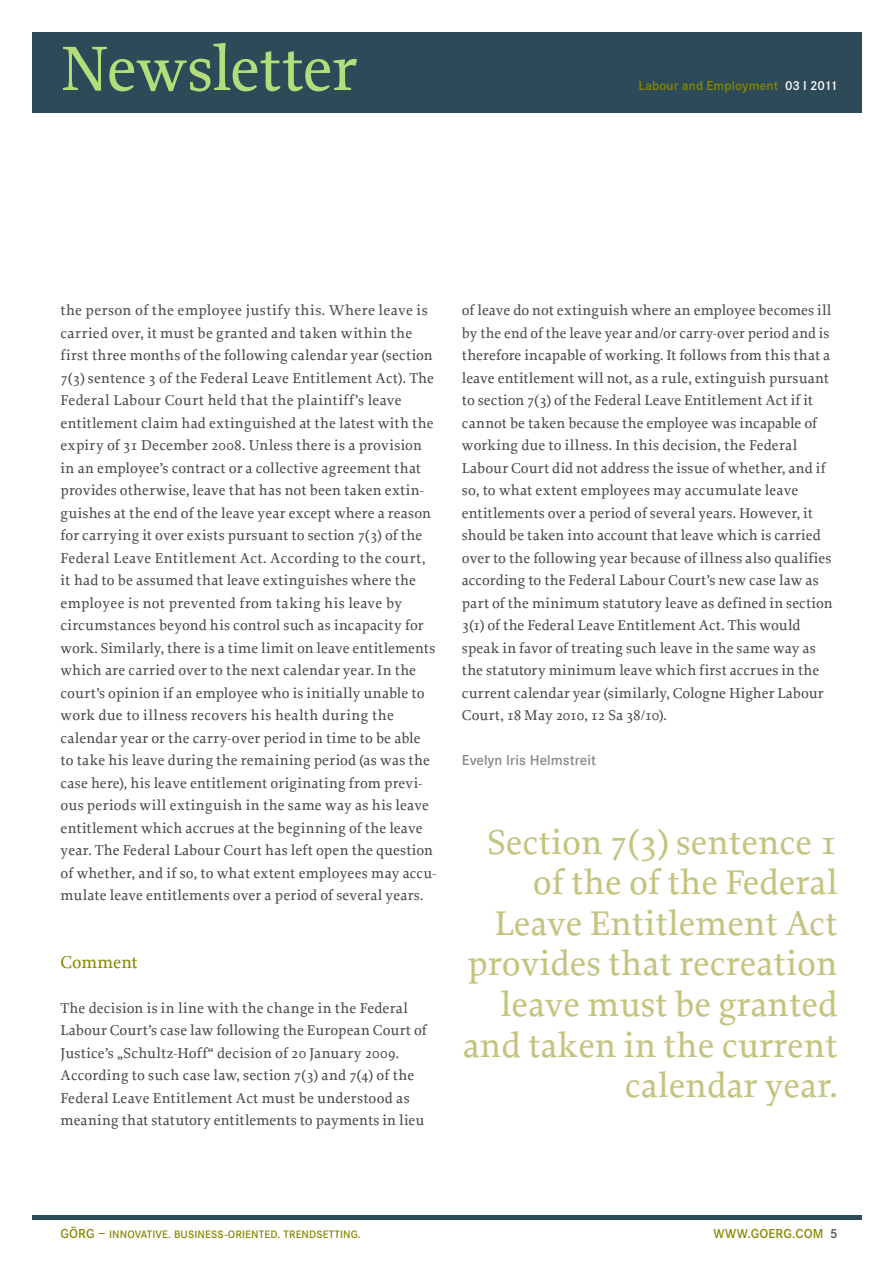
<style>
.page{position:relative;width:893px;height:1263px;background:#fff}
.page>*{position:absolute;margin:0;border:0;box-sizing:border-box;transform-origin:0 0}
.t1{font:500 66px "Proforma";letter-spacing:-.015em;color:#b2dd7a}
.t2{font:500 36px/40.5px "Proforma";color:#c4c47f;text-align:right}
.t3{font:500 18px "Proforma";letter-spacing:-.005em;color:#880}
.t4{font:500 15px/22.5px "Proforma";letter-spacing:.015em;color:#4b4b4b}
.t5{font:600 15px "Corporate S";color:#898989}
.t6{font:600 13.5px "Corporate S";letter-spacing:.005em;color:#880}
.t7{font:600 11.25px "Corporate S";letter-spacing:.01em;color:#880}
.s1{color:#fff}
.s2{font-size:13.5px}
.s3{color:#4b4b4b}
</style>
<div class="page">
<div style="left:32px;top:32px;width:829px;height:80px;background:#2c4a58"></div>
<div style="left:32px;top:1215px;width:829px;height:5px;background:#2c4a58"></div>
<h1 class="t1" style="left:61px;top:28px;width:298px">Newsletter</h1>
<p class="t6" style="left:638px;top:78px;width:201px">LABOUR AND EMPLOYMENT <span class="s1">03 I 2011</span></p>
<p class="t4" style="left:61px;top:299px;width:376px">the person of the employee justify this. Where leave is carried over, it must be granted and taken within the first three months of the following calendar year (section 7(3) sentence 3 of the Federal Leave Entitlement Act). The Federal Labour Court held that the plaintiff’s leave entitlement claim had extinguished at the latest with the expiry of 31 December 2008. Unless there is a provision in an employee’s contract or a collective agreement that provides otherwise, leave that has not been taken extin&shy;guishes at the end of the leave year except where a reason for carrying it over exists pursuant to section 7(3) of the Federal Leave Entitlement Act. According to the court, it had to be assumed that leave extinguishes where the employee is not prevented from taking his leave by circumstances beyond his control such as incapacity for work. Similarly, there is a time limit on leave entitlements which are carried over to the next calendar year. In the court’s opinion if an employee who is initially unable to work due to illness recovers his health during the calendar year or the carry-over period in time to be able to take his leave during the remaining period (as was the case here), his leave entitlement originating from previ&shy;ous periods will extinguish in the same way as his leave entitlement which accrues at the beginning of the leave year. The Federal Labour Court has left open the question of whether, and if so, to what extent employees may accu&shy;mulate leave entitlements over a period of several years.</p>
<p class="t3" style="left:61px;top:951px;width:79px">Comment</p>
<p class="t4" style="left:61px;top:996px;width:368px">The decision is in line with the change in the Federal Labour Court’s case law following the European Court of Justice’s „Schultz-Hoff“ decision of 20 January 2009.<br>According to such case law, section 7(3) and 7(4) of the Federal Leave Entitlement Act must be understood as meaning that statutory entitlements to payments in lieu</p>
<p class="t4" style="left:462px;top:299px;width:372px">of leave do not extinguish where an employee becomes ill by the end of the leave year and/or carry-over period and is therefore incapable of working. It follows from this that a leave entitlement will not, as a rule, extinguish pursuant to section 7(3) of the Federal Leave Entitlement Act if it cannot be taken because the employee was incapable of working due to illness. In this decision, the Federal Labour Court did not address the issue of whether, and if so, to what extent employees may accumulate leave entitlements over a period of several years. However, it should be taken into account that leave which is carried over to the following year because of illness also qualifies according to the Federal Labour Court’s new case law as part of the minimum statutory leave as defined in section 3(1) of the Federal Leave Entitlement Act. This would speak in favor of treating such leave in the same way as the statutory minimum leave which first accrues in the current calendar year (similarly, Cologne Higher Labour Court, 18 May 2010, 12 Sa 38/10).</p>
<p class="t5" style="left:462px;top:752px;width:136px">EVELYN IRIS HELMSTREIT</p>
<h2 class="t2" style="left:463px;top:822px;width:376px">Section 7(3) sentence 1 of the of the Federal<br>Leave Entitlement Act provides that recreation leave must be granted and taken in the current calendar year.</h2>
<p class="t7" style="left:61px;top:1227px;width:302px"><span class="s2">GÖRG –</span> INNOVATIVE. BUSI NESS-ORI ENTED. TRENDSETTI NG.</p>
<p class="t6" style="left:713px;top:1225px;width:126px">WWW.GOERG.COM <span class="s3">5</span></p>
</div>
